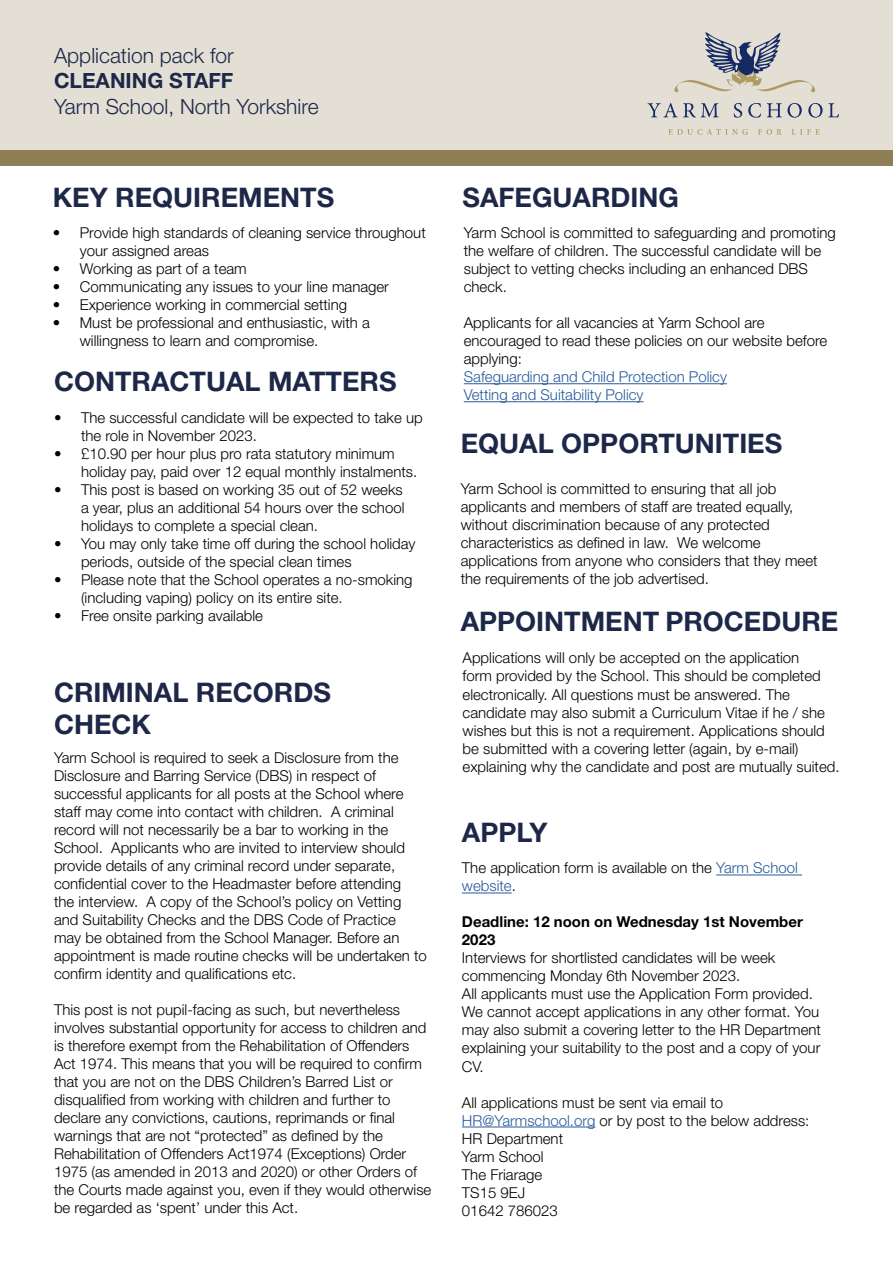
<style>
.page{position:relative;width:893px;height:1263px;background:#fff}
.page>*{position:absolute;margin:0;border:0;box-sizing:border-box;transform-origin:0 0}
.t1{font:700 27px/32.4px "Helvetica Neue LT Std";color:#1d2849}
.t2{font:300 21px "Helvetica Neue LT Std";color:#1d2849}
.t3{font:700 21px "Helvetica Neue LT Std";color:#1d2849}
.t4{font:300 15px/18px "Helvetica Neue LT Std";color:#000}
.t5{font:300 15px/18px "Helvetica Neue LT Std";color:#275b9b}
.t6{font:700 15px/18px "Helvetica Neue LT Std";color:#000}
.s1{color:#275b9b}
</style>
<div class="page">
<div style="left:0;top:0;width:893px;height:150px;background:#e3dfd5"></div>
<div style="left:0;top:150px;width:893px;height:16px;background:#8e7f57"></div>
<svg style="left:648px;top:103px;width:71px;height:14px"></svg>
<svg style="left:734px;top:103px;width:8px;height:15px"></svg>
<svg style="left:748px;top:103px;width:13px;height:15px"></svg>
<svg style="left:767px;top:103px;width:35px;height:15px"></svg>
<svg style="left:808px;top:103px;width:31px;height:15px"></svg>
<svg style="left:668px;top:129px;width:80px;height:6px"></svg>
<svg style="left:758px;top:129px;width:24px;height:6px"></svg>
<svg style="left:791px;top:129px;width:29px;height:6px"></svg>
<svg style="left:674px;top:32px;width:141px;height:60px"></svg>
<hr style="left:716px;top:874px;width:86px;height:1px;background:#275b9b">
<hr style="left:462px;top:892px;width:50px;height:1px;background:#275b9b">
<hr style="left:462px;top:1126px;width:133px;height:1px;background:#275b9b">
<hr style="left:464px;top:383px;width:263px;height:1px;background:#275b9b">
<hr style="left:464px;top:401px;width:180px;height:1px;background:#275b9b">
<h2 class="t2" style="left:54px;top:43px;width:181px">Application pack for</h2>
<h2 class="t3" style="left:54px;top:68px;width:181px">CLEANING STAFF</h2>
<h2 class="t2" style="left:54px;top:93px;width:266px">Yarm School, North Yorkshire</h2>
<h1 class="t1" style="left:53px;top:181px;width:283px">KEY REQUIREMENTS</h1>
<p class="t4" style="left:80px;top:224px;width:347px;text-indent:-27px">• Provide high standards of cleaning service throughout your assigned areas</p>
<p class="t4" style="left:53px;top:260px;width:195px">• Working as part of a team</p>
<p class="t4" style="left:53px;top:278px;width:338px">• Communicating any issues to your line manager</p>
<p class="t4" style="left:53px;top:296px;width:296px">• Experience working in commercial setting</p>
<p class="t4" style="left:80px;top:314px;width:292px;text-indent:-27px">• Must be professional and enthusiastic, with a willingness to learn and compromise.</p>
<h1 class="t1" style="left:54px;top:365px;width:344px">CONTRACTUAL MATTERS</h1>
<p class="t4" style="left:81px;top:408px;width:343px;text-indent:-27px">• The successful candidate will be expected to take up the role in November 2023.</p>
<p class="t4" style="left:81px;top:444px;width:338px;text-indent:-27px">• £10.90 per hour plus pro rata statutory minimum holiday pay, paid over 12 equal monthly instalments.</p>
<p class="t4" style="left:81px;top:480px;width:325px;text-align:justify;text-indent:-27px">• This post is based on working 35 out of 52 weeks a year, plus an additional 54 hours over the school holidays to complete a special clean.</p>
<p class="t4" style="left:81px;top:534px;width:336px;text-indent:-27px">• You may only take time off during the school holiday periods, outside of the special clean times</p>
<p class="t4" style="left:81px;top:570px;width:333px;text-indent:-27px">• Please note that the School operates a no-smoking (including vaping) policy on its entire site.</p>
<p class="t4" style="left:54px;top:606px;width:211px">• Free onsite parking available</p>
<h1 class="t1" style="left:54px;top:675px;width:278px">CRIMINAL RECORDS<br>CHECK</h1>
<p class="t4" style="left:54px;top:749px;width:374px">Yarm School is required to seek a Disclosure from the Disclosure and Barring Service (DBS) in respect of successful applicants for all posts at the School where staff may come into contact with children. A criminal record will not necessarily be a bar to working in the School. Applicants who are invited to interview should provide details of any criminal record under separate, confidential cover to the Headmaster before attending<br>the interview. A copy of the School’s policy on Vetting and Suitability Checks and the DBS Code of Practice may be obtained from the School Manager. Before an appointment is made routine checks will be undertaken to confirm identity and qualifications etc.</p>
<p class="t4" style="left:54px;top:1001px;width:379px">This post is not pupil-facing as such, but nevertheless involves substantial opportunity for access to children and is therefore exempt from the Rehabilitation of Offenders Act 1974. This means that you will be required to confirm that you are not on the DBS Children’s Barred List or disqualified from working with children and further to declare any convictions, cautions, reprimands or final warnings that are not “protected” as defined by the Rehabilitation of Offenders Act1974 (Exceptions) Order 1975 (as amended in 2013 and 2020) or other Orders of the Courts made against you, even if they would otherwise be regarded as ‘spent’ under this Act.</p>
<h1 class="t1" style="left:463px;top:181px;width:218px">SAFEGUARDING</h1>
<p class="t4" style="left:464px;top:224px;width:374px">Yarm School is committed to safeguarding and promoting the welfare of children. The successful candidate will be subject to vetting checks including an enhanced DBS check.</p>
<p class="t4" style="left:464px;top:314px;width:365px">Applicants for all vacancies at Yarm School are encouraged to read these policies on our website before applying:</p>
<p class="t5" style="left:464px;top:368px;width:265px">Safeguarding and Child Protection Policy<br>Vetting and Suitability Policy</p>
<h1 class="t1" style="left:461px;top:427px;width:323px">EQUAL OPPORTUNITIES</h1>
<p class="t4" style="left:461px;top:479px;width:358px">Yarm School is committed to ensuring that all job applicants and members of staff are treated equally, without discrimination because of any protected characteristics as defined in law. We welcome applications from anyone who considers that they meet the requirements of the job advertised.</p>
<h1 class="t1" style="left:461px;top:604px;width:379px">APPOINTMENT PROCEDURE</h1>
<p class="t4" style="left:463px;top:649px;width:379px">Applications will only be accepted on the application<br>form provided by the School. This should be completed electronically. All questions must be answered. The candidate may also submit a Curriculum Vitae if he / she wishes but this is not a requirement. Applications should be submitted with a covering letter (again, by e-mail) explaining why the candidate and post are mutually suited.</p>
<h1 class="t1" style="left:462px;top:815px;width:87px">APPLY</h1>
<p class="t4" style="left:462px;top:859px;width:337px">The application form is available on the <span class="s1">Yarm School website</span>.</p>
<p class="t6" style="left:462px;top:913px;width:342px">Deadline: 12 noon on Wednesday 1st November<br>2023</p>
<p class="t4" style="left:462px;top:949px;width:360px">Interviews for shortlisted candidates will be week commencing Monday 6th November 2023.<br>All applicants must use the Application Form provided.<br>We cannot accept applications in any other format. You may also submit a covering letter to the HR Department explaining your suitability to the post and a copy of your CV.</p>
<p class="t4" style="left:462px;top:1093px;width:349px">All applications must be sent via email to<br><span class="s1">HR@Yarmschool.org</span> or by post to the below address:<br>HR Department<br>Yarm School<br>The Friarage<br>TS15 9EJ<br>01642 786023</p>
</div>
